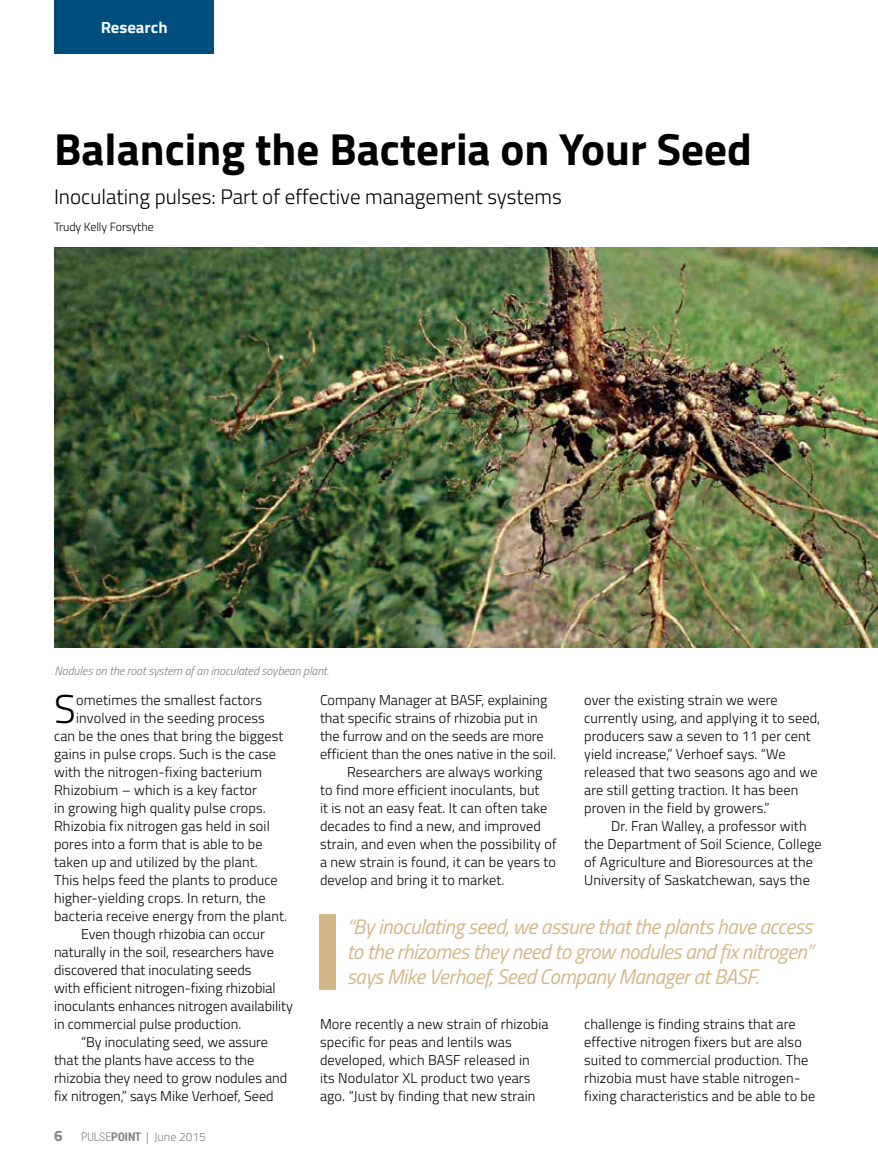
<style>
.page{position:relative;width:878px;height:1161px;background:#fff}
.page>*{position:absolute;margin:0;border:0;box-sizing:border-box;transform-origin:0 0}
.t1{font:700 45px "Titillium Web";color:#000}
.t2{font:300 40.2px "Titillium Web";color:#000}
.t3{font:italic 21px/25.2px "Titillium Web";letter-spacing:-.02em;color:#d2b887;text-align:justify}
.t4{font:300 21px "Titillium Web";color:#000}
.t5{font:700 16.2px "Titillium Web";color:#fff;scale:1.04 1}
.t6{font:300 14.25px/18px "Titillium Web";letter-spacing:.01em;color:#000}
.t7{font:italic 300 12px "Titillium Web";letter-spacing:-.005em;color:#808285}
.t8{font:300 12px "Titillium Web";color:#808285}
.t9{font:300 12px "Titillium Web";letter-spacing:-.005em;color:#000}
.s1{font-weight:700;font-size:15px}
.s2{font-family:"Roboto Condensed"}
.s3{font-family:"Roboto Condensed";font-weight:700}
</style>
<div class="page">
<img style="left:54px;top:248px;width:824px;height:400px">
<div style="left:54px;top:0;width:159px;height:54px;background:#004e7d"></div>
<div style="left:319px;top:914px;width:16px;height:76px;background:#d2b887"></div>
<p class="t5" style="left:100px;top:15px;width:66px">Research</p>
<h1 class="t1" style="left:54px;top:115px;width:699px">Balancing the Bacteria on Your Seed</h1>
<h3 class="t4" style="left:54px;top:181px;width:509px">Inoculating pulses: Part of effective management systems</h3>
<p class="t9" style="left:54px;top:218px;width:101px">Trudy Kelly Forsythe</p>
<p class="t7" style="left:54px;top:662px;width:276px">Nodules on the root system of an inoculated soybean plant.</p>
<h2 class="t2" style="left:54px;top:680px;width:23px">S</h2>
<p class="t6" style="left:76px;top:691px;width:187px">ometimes the smallest factors</p>
<p class="t6" style="left:76px;top:709px;width:190px">involved in the seeding process</p>
<p class="t6" style="left:54px;top:727px;width:231px">can be the ones that bring the biggest</p>
<p class="t6" style="left:54px;top:745px;width:223px">gains in pulse crops. Such is the case</p>
<p class="t6" style="left:54px;top:763px;width:209px">with the nitrogen-fixing bacterium</p>
<p class="t6" style="left:54px;top:781px;width:204px">Rhizobium – which is a key factor</p>
<p class="t6" style="left:54px;top:799px;width:213px">in growing high quality pulse crops.</p>
<p class="t6" style="left:54px;top:817px;width:217px">Rhizobia fix nitrogen gas held in soil</p>
<p class="t6" style="left:54px;top:835px;width:210px">pores into a form that is able to be</p>
<p class="t6" style="left:54px;top:853px;width:205px">taken up and utilized by the plant.</p>
<p class="t6" style="left:54px;top:871px;width:225px">This helps feed the plants to produce</p>
<p class="t6" style="left:54px;top:889px;width:213px">higher-yielding crops. In return, the</p>
<p class="t6" style="left:54px;top:907px;width:235px">bacteria receive energy from the plant.</p>
<p class="t6" style="left:81px;top:925px;width:185px">Even though rhizobia can occur</p>
<p class="t6" style="left:54px;top:943px;width:221px">naturally in the soil, researchers have</p>
<p class="t6" style="left:54px;top:961px;width:199px">discovered that inoculating seeds</p>
<p class="t6" style="left:54px;top:979px;width:223px">with efficient nitrogen-fixing rhizobial</p>
<p class="t6" style="left:54px;top:997px;width:240px">inoculants enhances nitrogen availability</p>
<p class="t6" style="left:54px;top:1015px;width:189px">in commercial pulse production.</p>
<p class="t6" style="left:81px;top:1033px;width:188px">“By inoculating seed, we assure</p>
<p class="t6" style="left:54px;top:1051px;width:202px">that the plants have access to the</p>
<p class="t6" style="left:54px;top:1069px;width:235px">rhizobia they need to grow nodules and</p>
<p class="t6" style="left:54px;top:1087px;width:221px">fix nitrogen,” says Mike Verhoef, Seed</p>
<p class="t8" style="left:54px;top:1128px;width:153px"><span class="s1">6</span> <span class="s2">PULSE</span><span class="s3">POINT</span> | June 2015</p>
<p class="t6" style="left:320px;top:691px;width:229px">Company Manager at BASF, explaining</p>
<p class="t6" style="left:320px;top:709px;width:219px">that specific strains of rhizobia put in</p>
<p class="t6" style="left:320px;top:727px;width:225px">the furrow and on the seeds are more</p>
<p class="t6" style="left:320px;top:745px;width:237px">efficient than the ones native in the soil.</p>
<p class="t6" style="left:347px;top:763px;width:197px">Researchers are always working</p>
<p class="t6" style="left:320px;top:781px;width:221px">to find more efficient inoculants, but</p>
<p class="t6" style="left:320px;top:799px;width:229px">it is not an easy feat. It can often take</p>
<p class="t6" style="left:320px;top:817px;width:222px">decades to find a new, and improved</p>
<p class="t6" style="left:320px;top:835px;width:238px">strain, and even when the possibility of</p>
<p class="t6" style="left:320px;top:853px;width:238px">a new strain is found, it can be years to</p>
<p class="t6" style="left:320px;top:871px;width:186px">develop and bring it to market.</p>
<p class="t6" style="left:584px;top:691px;width:238px">over the existing strain we were currently using, and applying it to seed, producers saw a seven to 11 per cent yield increase,” Verhoef says. “We released that two seasons ago and we are still getting traction. It has been proven in the field by growers.”</p>
<p class="t6" style="left:584px;top:817px;width:239px;text-indent:27px">Dr. Fran Walley, a professor with the Department of Soil Science, College of Agriculture and Bioresources at the University of Saskatchewan, says the</p>
<h3 class="t3" style="left:347px;top:913px;width:468px">“By inoculating seed, we assure that the plants have access to the rhizomes they need to grow nodules and fix nitrogen” says Mike Verhoef, Seed Company Manager at BASF.</h3>
<p class="t6" style="left:320px;top:1015px;width:230px">More recently a new strain of rhizobia specific for peas and lentils was developed, which BASF released in<br>its Nodulator XL product two years ago. “Just by finding that new strain</p>
<p class="t6" style="left:584px;top:1015px;width:233px">challenge is finding strains that are effective nitrogen fixers but are also suited to commercial production. The rhizobia must have stable nitrogen&shy;fixing characteristics and be able to be</p>
</div>
